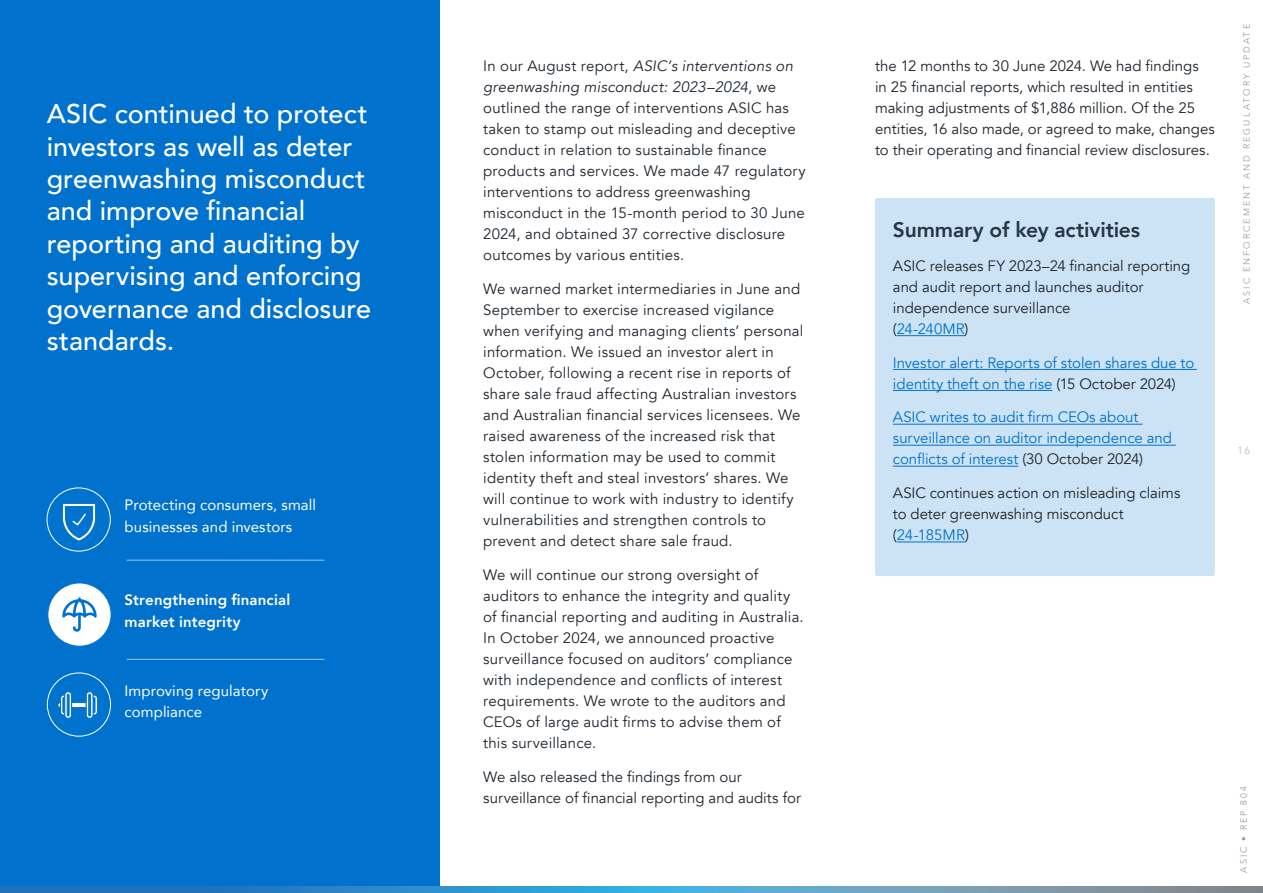
<style>
.page{position:relative;width:1263px;height:893px;background:#fff}
.page>*{position:absolute;margin:0;border:0;box-sizing:border-box;transform-origin:0 0}
.P___Intro-para_panel{font:500 27px/32.4px "Avenir";color:#fff}
.t1{font:800 21px "Avenir";letter-spacing:-.005em;color:#253746}
.P___Body_Copy{font:15px/21px "Avenir";letter-spacing:.015em;color:#1d252d}
.P___Body_Copy-2{font:15px/21px "Avenir";letter-spacing:-.005em;color:#1d252d}
.P___Body_Copy-3{font:15px/21px "Avenir";letter-spacing:-.005em;color:#0071ce}
.t2{font:15px/21.8px "Avenir";letter-spacing:.005em;color:#fff}
.t3{font:800 15px/21.8px "Avenir";letter-spacing:.01em;color:#fff}
.t4{font:300 10.5px "Avenir";color:#bcbdc0}
.t5{font:300 9px "Avenir";letter-spacing:.22em;color:#929ba2}
.t6{font:300 9px "Avenir";letter-spacing:.225em;color:#939598}
.s1{font-style:italic}
.s2{color:#0071ce}
.s3{color:#1d252d}
</style>
<div class="page">
<div style="left:0;top:0;width:439px;height:893px;background:#0072ce"></div>
<div style="left:48px;top:583px;width:63px;height:63px;background:#fff;border-radius:50%"></div>
<div style="left:48px;top:583px;width:63px;height:63px;border:1px solid #0073cf;border-radius:50%"></div>
<div style="left:875px;top:198px;width:340px;height:378px;background:#cce3f5;border-radius:2px"></div>
<hr style="left:897px;top:335px;width:67px;height:1px;background:#0071ce">
<hr style="left:893px;top:369px;width:304px;height:1px;background:#0071ce">
<hr style="left:893px;top:390px;width:159px;height:1px;background:#0071ce">
<hr style="left:893px;top:424px;width:249px;height:1px;background:#0071ce">
<hr style="left:893px;top:445px;width:283px;height:1px;background:#0071ce">
<hr style="left:893px;top:466px;width:125px;height:1px;background:#0071ce">
<hr style="left:897px;top:542px;width:68px;height:1px;background:#0071ce">
<div style="left:47px;top:488px;width:64px;height:63px;border:1px solid #fff;border-radius:50%"></div>
<svg style="left:62px;top:503px;width:34px;height:38px"></svg>
<div style="left:47px;top:673px;width:64px;height:63px;border:1px solid #fff;border-radius:50%"></div>
<svg style="left:57px;top:597px;width:41px;height:122px"></svg>
<hr style="left:127px;top:560px;width:197px;height:1px;background:#fff">
<hr style="left:127px;top:659px;width:197px;height:1px;background:#fff">
<svg style="left:0;top:887px;width:1263px;height:6px"></svg>
<p class="P___Intro-para_panel" style="left:47px;top:96px;width:326px">ASIC continued to protect investors as well as deter greenwashing misconduct and improve financial reporting and auditing by supervising and enforcing governance and disclosure standards.</p>
<p class="t2" style="left:125px;top:494px;width:193px">Protecting consumers, small businesses and investors</p>
<h1 class="t3" style="left:125px;top:589px;width:167px">Strengthening financial market integrity</h1>
<p class="t2" style="left:125px;top:679px;width:145px">Improving regulatory compliance</p>
<p class="P___Body_Copy" style="left:483px;top:56px;width:324px">In our August report, <span class="s1">ASIC’s interventions on greenwashing misconduct: 2023–2024</span>, we outlined the range of interventions ASIC has taken to stamp out misleading and deceptive conduct in relation to sustainable finance products and services. We made 47 regulatory interventions to address greenwashing misconduct in the 15-month period to 30 June 2024, and obtained 37 corrective disclosure outcomes by various entities.</p>
<p class="P___Body_Copy" style="left:483px;top:279px;width:322px">We warned market intermediaries in June and September to exercise increased vigilance when verifying and managing clients’ personal information. We issued an investor alert in October, following a recent rise in reports of share sale fraud affecting Australian investors and Australian financial services licensees. We raised awareness of the increased risk that stolen information may be used to commit identity theft and steal investors’ shares. We will continue to work with industry to identify vulnerabilities and strengthen controls to prevent and detect share sale fraud.</p>
<p class="P___Body_Copy" style="left:483px;top:565px;width:322px">We will continue our strong oversight of auditors to enhance the integrity and quality of financial reporting and auditing in Australia.<br>In October 2024, we announced proactive surveillance focused on auditors’ compliance with independence and conflicts of interest requirements. We wrote to the auditors and CEOs of large audit firms to advise them of this surveillance.</p>
<p class="P___Body_Copy" style="left:483px;top:766px;width:319px">We also released the findings from our surveillance of financial reporting and audits for</p>
<p class="P___Body_Copy" style="left:875px;top:56px;width:341px">the 12 months to 30 June 2024. We had findings<br>in 25 financial reports, which resulted in entities making adjustments of $1,886 million. Of the 25 entities, 16 also made, or agreed to make, changes to their operating and financial review disclosures.</p>
<h2 class="t1" style="left:893px;top:213px;width:249px">Summary of key activities</h2>
<p class="P___Body_Copy-2" style="left:893px;top:255px;width:299px">ASIC releases FY 2023–24 financial reporting and audit report and launches auditor independence surveillance<br>(<span class="s2">24-240MR</span>)</p>
<p class="P___Body_Copy-3" style="left:893px;top:352px;width:303px">Investor alert: Reports of stolen shares due to identity theft on the rise <span class="s3">(15 October 2024)</span></p>
<p class="P___Body_Copy-3" style="left:893px;top:407px;width:280px">ASIC writes to audit firm CEOs about surveillance on auditor independence and conflicts of interest <span class="s3">(30 October 2024)</span></p>
<p class="P___Body_Copy-2" style="left:893px;top:483px;width:289px">ASIC continues action on misleading claims to deter greenwashing misconduct (<span class="s2">24-185MR</span>)</p>
<p class="t5" style="left:1241px;top:304px;width:281px;rotate:-90deg">ASIC ENFORCEMENT AND REGULATORY UPDATE</p>
<p class="t4" style="left:1237px;top:444px;width:14px">16</p>
<p class="t6" style="left:1238px;top:872px;width:88px;rotate:-90deg">ASIC • REP 804</p>
</div>
